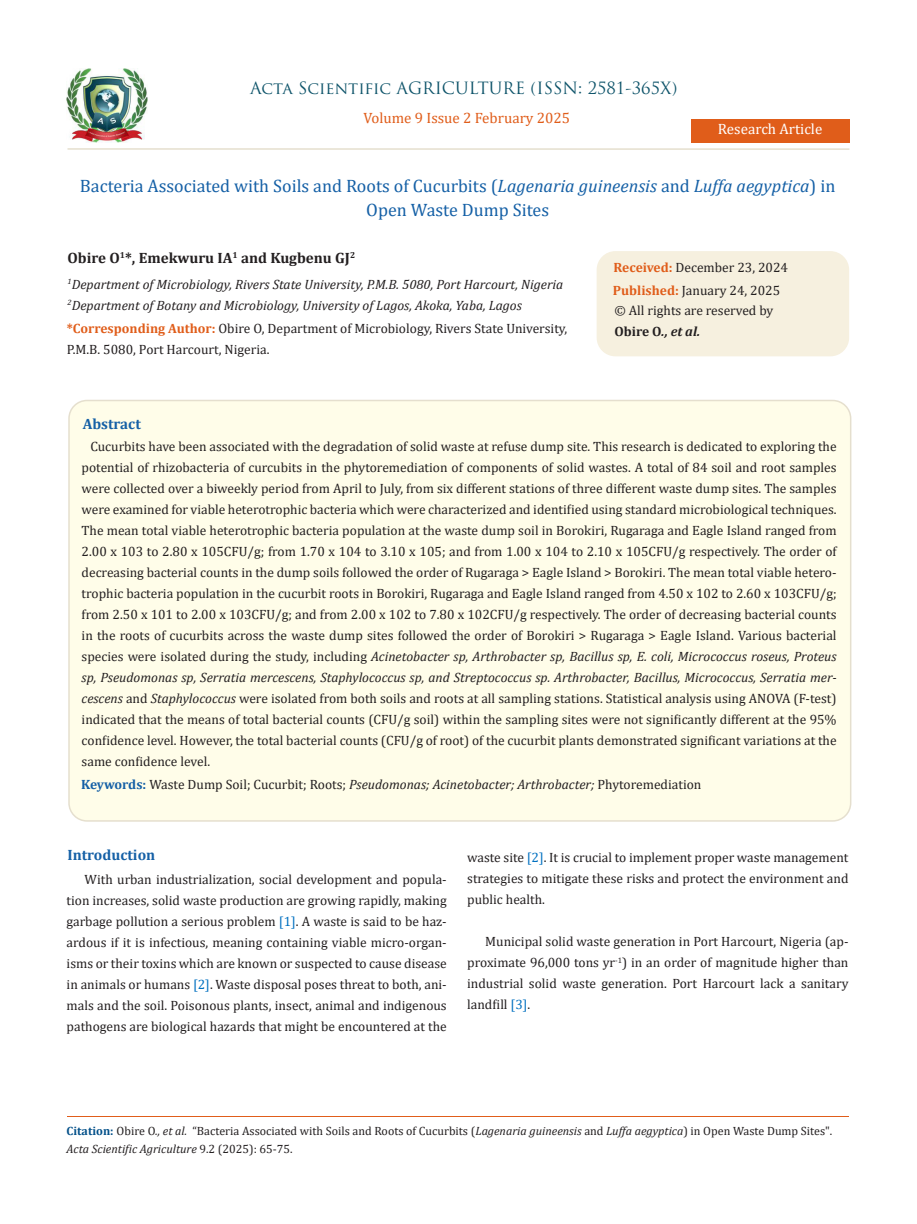
<style>
.page{position:relative;width:917px;height:1224px;background:#fff}
.page>*{position:absolute;margin:0;border:0;box-sizing:border-box;transform-origin:0 0}
.t1{font:18px/24px "Cambria";color:#1560a6;text-align:center}
.t2{font:16.5px "Trajan Pro";color:#0e546a}
.t3{font:700 15px "Cambria";color:#231f20}
.t4{font:15px "Cambria";color:#e05d1a}
.t5{font:700 15px "Cambria";color:#1560a6}
.t6{font:15px "Cambria";color:#fff}
.t7{font:13.5px/21px "Cambria";color:#231f20;text-align:justify}
.t8{font:italic 13.5px "Cambria";color:#231f20}
.t9{font:italic 700 13.5px "Cambria";color:#231f20}
.t10{font:12px/18px "Cambria";color:#231f20}
.s1{font-style:italic}
.s2{font-weight:700;color:#e05d1a}
.s3{font-style:normal}
.s4{font-weight:700;color:#1560a6}
.s5{color:#0070c0}
.s6{font-weight:700;color:#035089}
</style>
<div class="page">
<img style="left:67px;top:68px;width:80px;height:74px">
<div style="left:690px;top:119px;width:159px;height:23px;background:#e05d1a"></div>
<div style="left:597px;top:252px;width:251px;height:104px;background:#f6f0df;border-radius:18px"></div>
<div style="left:596px;top:251px;width:253px;height:105px;border:2px solid #f6f0df;border-radius:18px"></div>
<div style="left:69px;top:401px;width:781px;height:420px;background:#fffde9;border-radius:18px"></div>
<div style="left:68px;top:400px;width:783px;height:422px;border:2px solid #e5dfce;border-radius:18px"></div>
<hr style="left:67px;top:1117px;width:781px;height:1px;background:#e05d1a">
<hr style="left:67px;top:148px;width:782px;height:2px;background:#e5dfce">
<p class="t2" style="left:250px;top:77px;width:429px">Acta Scientific AGRICULTURE (ISSN: 2581-365X)</p>
<p class="t4" style="left:363px;top:109px;width:208px">Volume 9 Issue 2 February 2025</p>
<p class="t6" style="left:717px;top:120px;width:106px">Research Article</p>
<p class="t1" style="left:80px;top:174px;width:757px">Bacteria Associated with Soils and Roots of Cucurbits (<span class="s1">Lagenaria guineensis</span> and <span class="s1">Luffa aegyptica</span>) in<br>Open Waste Dump Sites</p>
<p class="t3" style="left:67px;top:247px;width:289px">Obire O<sup>1</sup>*, Emekwuru IA<sup>1</sup> and Kugbenu GJ<sup>2</sup></p>
<p class="t8" style="left:67px;top:275px;width:497px"><sup>1</sup>Department of Microbiology, Rivers State University, P.M.B. 5080, Port Harcourt, Nigeria</p>
<p class="t8" style="left:67px;top:296px;width:456px"><sup>2</sup>Department of Botany and Microbiology, University of Lagos, Akoka, Yaba, Lagos</p>
<p class="t7" style="left:67px;top:318px;width:502px"><span class="s2">*Corresponding Author:</span> Obire O, Department of Microbiology, Rivers State University,<br>P.M.B. 5080, Port Harcourt, Nigeria.</p>
<p class="t7" style="left:613px;top:257px;width:176px"><span class="s2">Received:</span> December 23, 2024</p>
<p class="t7" style="left:613px;top:280px;width:169px"><span class="s2">Published:</span> January 24, 2025</p>
<p class="t7" style="left:614px;top:300px;width:160px">© All rights are reserved by</p>
<p class="t9" style="left:614px;top:322px;width:87px"><span class="s3">Obire O</span>., et al.</p>
<p class="t5" style="left:83px;top:413px;width:60px">Abstract</p>
<p class="t7" style="left:82px;top:436px;width:756px;text-indent:9px">Cucurbits have been associated with the degradation of solid waste at refuse dump site. This research is dedicated to exploring the potential of rhizobacteria of curcubits in the phytoremediation of components of solid wastes. A total of 84 soil and root samples were collected over a biweekly period from April to July, from six different stations of three different waste dump sites. The samples were examined for viable heterotrophic bacteria which were characterized and identified using standard microbiological techniques.<br>The mean total viable heterotrophic bacteria population at the waste dump soil in Borokiri, Rugaraga and Eagle Island ranged from 2.00 x 103 to 2.80 x 105CFU/g; from 1.70 x 104 to 3.10 x 105; and from 1.00 x 104 to 2.10 x 105CFU/g respectively. The order of decreasing bacterial counts in the dump soils followed the order of Rugaraga &gt; Eagle Island &gt; Borokiri. The mean total viable hetero&shy;trophic bacteria population in the cucurbit roots in Borokiri, Rugaraga and Eagle Island ranged from 4.50 x 102 to 2.60 x 103CFU/g; from 2.50 x 101 to 2.00 x 103CFU/g; and from 2.00 x 102 to 7.80 x 102CFU/g respectively. The order of decreasing bacterial counts in the roots of cucurbits across the waste dump sites followed the order of Borokiri &gt; Rugaraga &gt; Eagle Island. Various bacterial species were isolated during the study, including <span class="s1">Acinetobacter sp, Arthrobacter sp, Bacillus sp, E. coli, Micrococcus roseus, Proteus sp, Pseudomonas sp, Serratia mercescens, Staphylococcus sp, and Streptococcus sp. Arthrobacter, Bacillus, Micrococcus, Serratia mer&shy;cescens</span> and <span class="s1">Staphylococcus</span> were isolated from both soils and roots at all sampling stations. Statistical analysis using ANOVA (F-test) indicated that the means of total bacterial counts (CFU/g soil) within the sampling sites were not significantly different at the 95% confidence level. However, the total bacterial counts (CFU/g of root) of the cucurbit plants demonstrated significant variations at the same confidence level.</p>
<p class="t7" style="left:81px;top:774px;width:622px"><span class="s4">Keywords:</span> Waste Dump Soil; Cucurbit; Roots; <span class="s1">Pseudomonas; Acinetobacter; Arthrobacter;</span> Phytoremediation</p>
<p class="t5" style="left:67px;top:845px;width:89px">Introduction</p>
<p class="t7" style="left:67px;top:869px;width:382px;text-indent:18px">With urban industrialization, social development and popula&shy;tion increases, solid waste production are growing rapidly, making garbage pollution a serious problem <span class="s5">[1]</span>. A waste is said to be haz&shy;ardous if it is infectious, meaning containing viable micro-organ&shy;isms or their toxins which are known or suspected to cause disease in animals or humans <span class="s5">[2]</span>. Waste disposal poses threat to both, ani&shy;mals and the soil. Poisonous plants, insect, animal and indigenous pathogens are biological hazards that might be encountered at the</p>
<p class="t7" style="left:467px;top:847px;width:383px">waste site <span class="s5">[2]</span>. It is crucial to implement proper waste management strategies to mitigate these risks and protect the environment and public health.</p>
<p class="t7" style="left:467px;top:931px;width:383px;text-indent:18px">Municipal solid waste generation in Port Harcourt, Nigeria (ap&shy;proximate 96,000 tons yr<sup>-1</sup>) in an order of magnitude higher than industrial solid waste generation. Port Harcourt lack a sanitary landfill <span class="s5">[3]</span>.</p>
<p class="t10" style="left:67px;top:1121px;width:767px"><span class="s6">Citation:</span> Obire O<span class="s1">., et al.</span> “Bacteria Associated with Soils and Roots of Cucurbits (<span class="s1">Lagenaria guineensis</span> and <span class="s1">Luffa aegyptica</span>) in Open Waste Dump Sites".<br><span class="s1">Acta Scientific Agriculture</span> 9.2 (2025): 65-75.</p>
</div>
